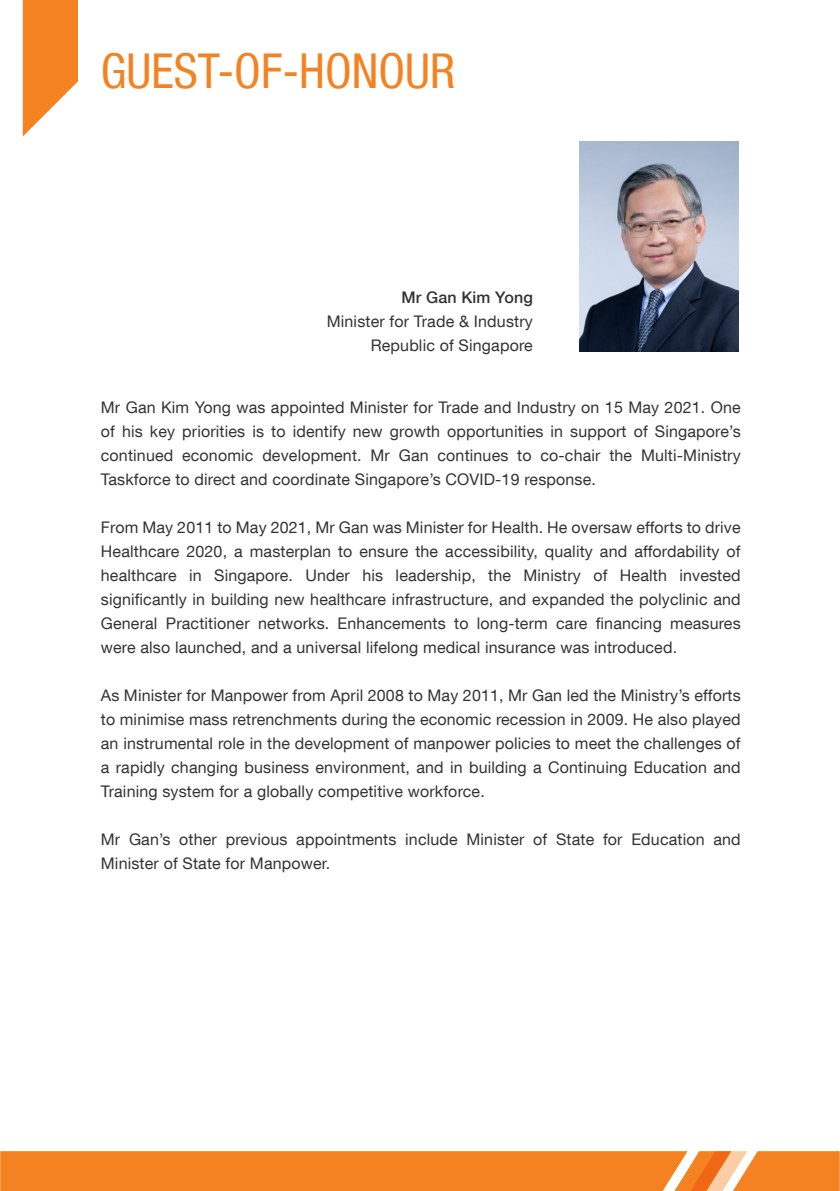
<style>
.page{position:relative;width:840px;height:1191px;background:#fff}
.page>*{position:absolute;margin:0;border:0;box-sizing:border-box;transform-origin:0 0}
.t1{font:condensed 48px "Helvetica Neue LT Com";color:#f58220}
.t2{font:16px/24px "Helvetica Neue LT Com";letter-spacing:.01em;color:#333;text-align:justify}
.t3{font:500 16px "Helvetica Neue LT Com";letter-spacing:.01em;color:#333}
</style>
<div class="page">
<img style="left:579px;top:142px;width:159px;height:209px">
<svg style="left:0;top:1151px;width:839px;height:40px;background:#f58629"></svg>
<svg style="left:23px;top:0;width:55px;height:136px"></svg>
<h1 class="t1" style="left:101px;top:54px;width:355px">GUEST-OF-HONOUR</h1>
<p class="t3" style="left:401px;top:292px;width:133px">Mr Gan Kim Yong</p>
<p class="t2" style="left:327px;top:312px;width:208px;text-align:right">Minister for Trade &amp; Industry<br>Republic of Singapore</p>
<p class="t2" style="left:101px;top:398px;width:641px">Mr Gan Kim Yong was appointed Minister for Trade and Industry on 15 May 2021. One of his key priorities is to identify new growth opportunities in support of Singapore’s continued economic development. Mr Gan continues to co-chair the Multi-Ministry Taskforce to direct and coordinate Singapore’s COVID-19 response.</p>
<p class="t2" style="left:101px;top:518px;width:641px">From May 2011 to May 2021, Mr Gan was Minister for Health. He oversaw efforts to drive Healthcare 2020, a masterplan to ensure the accessibility, quality and affordability of healthcare in Singapore. Under his leadership, the Ministry of Health invested significantly in building new healthcare infrastructure, and expanded the polyclinic and General Practitioner networks. Enhancements to long-term care financing measures were also launched, and a universal lifelong medical insurance was introduced.</p>
<p class="t2" style="left:101px;top:686px;width:641px">As Minister for Manpower from April 2008 to May 2011, Mr Gan led the Ministry’s efforts to minimise mass retrenchments during the economic recession in 2009. He also played an instrumental role in the development of manpower policies to meet the challenges of a rapidly changing business environment, and in building a Continuing Education and Training system for a globally competitive workforce.</p>
<p class="t2" style="left:101px;top:830px;width:641px">Mr Gan’s other previous appointments include Minister of State for Education and<br>Minister of State for Manpower.</p>
</div>
